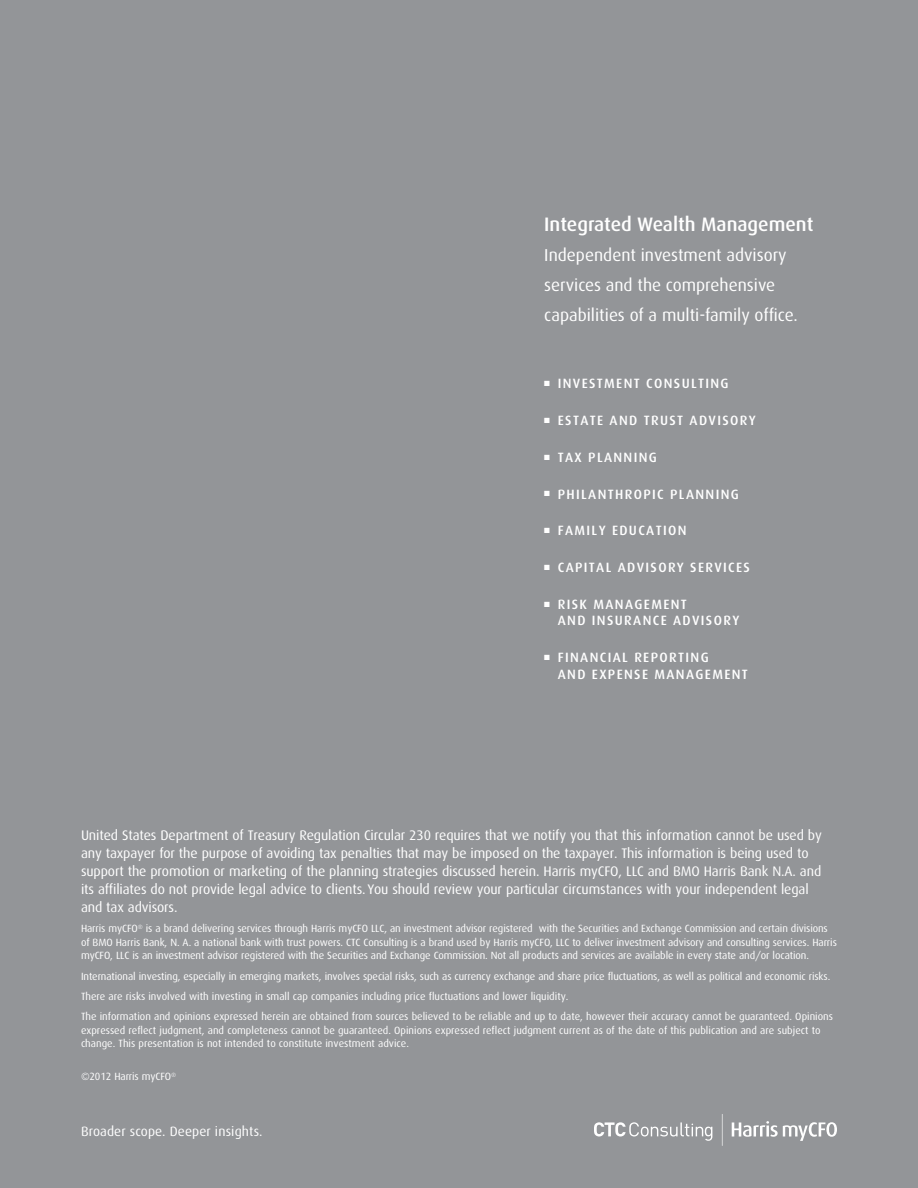
<style>
.page{position:relative;width:918px;height:1188px;background:#939598}
.page>*{position:absolute;margin:0;border:0;box-sizing:border-box;transform-origin:0 0}
.t1{font:500 19.5px "Dax";color:#fff}
.t2{font:17.25px/30px "Dax";color:#fff}
.t3{font:13.8px/18px "Dax";letter-spacing:-.01em;color:#fff}
.t4{font:500 13.5px/16.5px "Dax";letter-spacing:.1em;color:#fff}
.t5{font:13.5px "Dax";letter-spacing:.01em;color:#fff}
.t6{font:10.5px/13.5px "Dax";letter-spacing:-.01em;color:#fff}
</style>
<div class="page">
<svg style="left:732px;top:1121px;width:105px;height:20px"></svg>
<svg style="left:594px;top:1122px;width:118px;height:19px"></svg>
<svg style="left:722px;top:1114px;width:1px;height:32px"></svg>
<p class="t1" style="left:544px;top:213px;width:271px">Integrated Wealth Management</p>
<p class="t2" style="left:544px;top:240px;width:255px">Independent investment advisory services and the comprehensive capabilities of a multi-family office.</p>
<p class="t4" style="left:544px;top:376px;width:186px">■ INVESTMENT CONSULTING</p>
<p class="t4" style="left:544px;top:412px;width:213px">■ ESTATE AND TRUST ADVISORY</p>
<p class="t4" style="left:544px;top:449px;width:114px">■ TAX PLANNING</p>
<p class="t4" style="left:544px;top:486px;width:196px">■ PHILANTHROPIC PLANNING</p>
<p class="t4" style="left:544px;top:523px;width:144px">■ FAMILY EDUCATION</p>
<p class="t4" style="left:544px;top:559px;width:207px">■ CAPITAL ADVISORY SERVICES</p>
<p class="t4" style="left:558px;top:596px;width:183px;text-indent:-14px">■ RISK MANAGEMENT<br>AND INSURANCE ADVISORY</p>
<p class="t4" style="left:558px;top:649px;width:192px;text-indent:-14px">■ FINANCIAL REPORTING<br>AND EXPENSE MANAGEMENT</p>
<p class="t3" style="left:81px;top:827px;width:742px">United States Department of Treasury Regulation Circular 230 requires that we notify you that this information cannot be used by any taxpayer for the purpose of avoiding tax penalties that may be imposed on the taxpayer. This information is being used to support the promotion or marketing of the planning strategies discussed herein. Harris myCFO, LLC and BMO Harris Bank N.A. and its affiliates do not provide legal advice to clients.You should review your particular circumstances with your independent legal and tax advisors.</p>
<p class="t6" style="left:81px;top:922px;width:757px">Harris myCFO<sup>®</sup> is a brand delivering services through Harris myCFO LLC, an investment advisor registered with the Securities and Exchange Commission and certain divisions of BMO Harris Bank, N. A. a national bank with trust powers. CTC Consulting is a brand used by Harris myCFO, LLC to deliver investment advisory and consulting services. Harris myCFO, LLC is an investment advisor registered with the Securities and Exchange Commission. Not all products and services are available in every state and/or location.</p>
<p class="t6" style="left:81px;top:969px;width:751px">International investing, especially in emerging markets, involves special risks, such as currency exchange and share price fluctuations, as well as political and economic risks.</p>
<p class="t6" style="left:81px;top:990px;width:489px">There are risks involved with investing in small cap companies including price fluctuations and lower liquidity.</p>
<p class="t6" style="left:81px;top:1010px;width:754px">The information and opinions expressed herein are obtained from sources believed to be reliable and up to date, however their accuracy cannot be guaranteed. Opinions expressed reflect judgment, and completeness cannot be guaranteed. Opinions expressed reflect judgment current as of the date of this publication and are subject to change. This presentation is not intended to constitute investment advice.</p>
<p class="t6" style="left:81px;top:1070px;width:97px">©2012 Harris myCFO<sup>®</sup></p>
<p class="t5" style="left:81px;top:1124px;width:183px">Broader scope. Deeper insights.</p>
</div>
